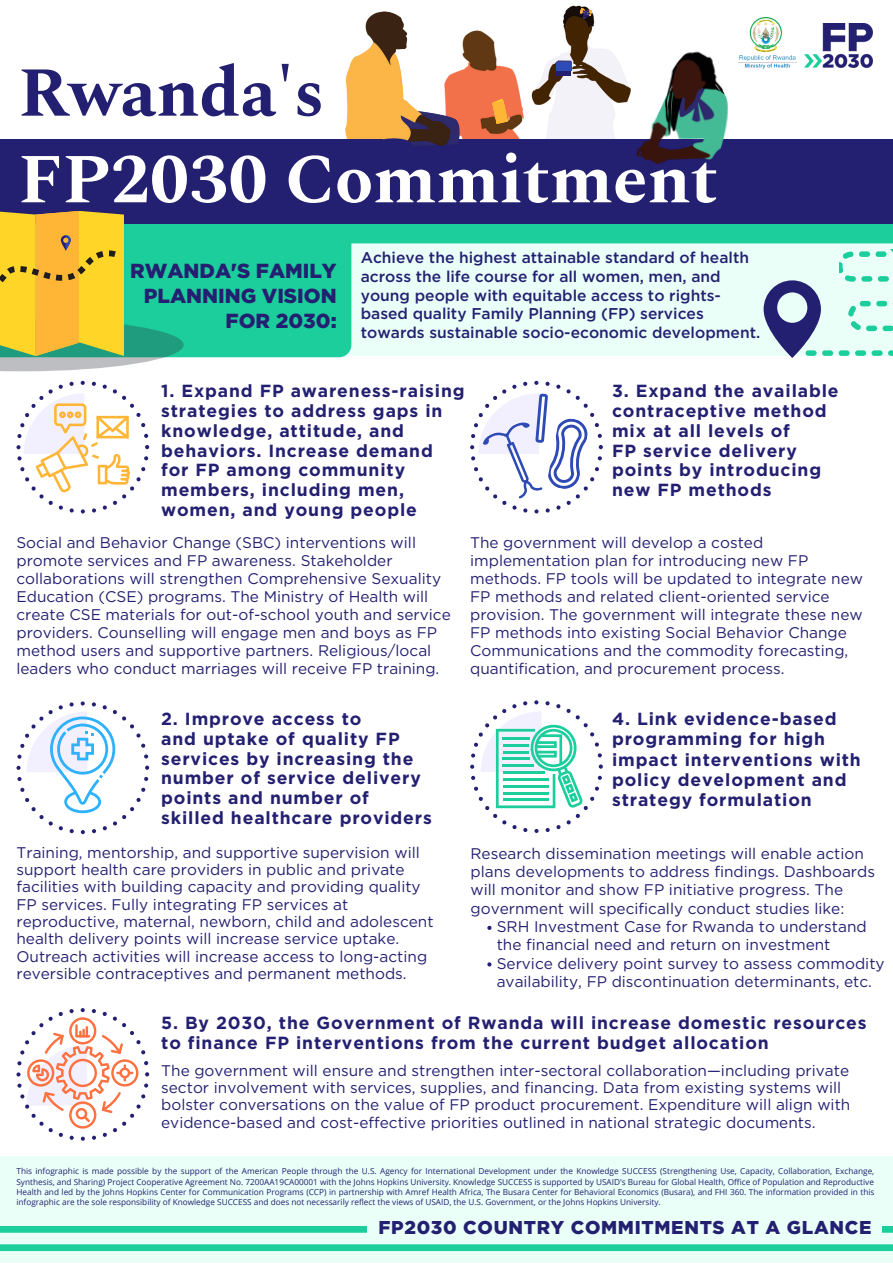
<style>
.page{position:relative;width:893px;height:1264px;background:#fff}
.page>*{position:absolute;margin:0;border:0;box-sizing:border-box;transform-origin:0 0}
.t1{font:700 69.9px "Spectral";color:#fff}
.t2{font:700 69.9px "Spectral";color:#242071}
.t3{font:900 20.25px/24.8px "Gotham";color:#242071;text-align:right}
.t4{font:900 18.6px "Gotham";letter-spacing:.04em;color:#242071}
.t5{font:700 17.55px/19.8px "Gotham";letter-spacing:.05em;color:#242071}
.t6{font:500 15.6px/18.6px "Gotham";color:#242071}
.t7{font:15.45px/18px "Gotham";color:#242071}
.t8{font:8.25px/10.4px "Open Sans";color:#242071;text-align:justify}
</style>
<div class="page">
<div style="left:0;top:233px;width:892px;height:11px;background:#1bce9b"></div>
<div style="left:0;top:243px;width:892px;height:113px;background:#e9fff8"></div>
<div style="left:0;top:1155px;width:892px;height:107px;background:#e9fff8"></div>
<div style="left:0;top:224px;width:892px;height:10px;background:#1bce9b"></div>
<img style="left:345px;top:5px;width:278px;height:134px">
<div style="left:0;top:139px;width:892px;height:84px;background:#242071"></div>
<img style="left:384px;top:5px;width:75px;height:141px">
<svg style="left:0;top:211px;width:351px;height:160px"></svg>
<img style="left:804px;top:24px;width:68px;height:44px">
<svg style="left:763px;top:250px;width:130px;height:108px"></svg>
<div style="left:0;top:1244px;width:892px;height:6px;background:#1bce9b"></div>
<div style="left:0;top:1225px;width:892px;height:7px;background:#1bce9b"></div>
<div style="left:367px;top:1202px;width:514px;height:36px;background:#ebfff9"></div>
<svg style="left:369px;top:123px;width:50px;height:23px"></svg>
<img style="left:749px;top:17px;width:48px;height:51px">
<img style="left:623px;top:48px;width:166px;height:117px">
<svg style="left:579px;top:7px;width:13px;height:12px"></svg>
<svg style="left:491px;top:98px;width:17px;height:26px"></svg>
<div style="left:556px;top:63px;width:15px;height:13px;background:#242071"></div>
<div style="left:556px;top:62px;width:15px;height:9px;background:#2e4ab5"></div>
<svg style="left:556px;top:60px;width:15px;height:2px"></svg>
<svg style="left:16px;top:381px;width:133px;height:132px"></svg>
<svg style="left:470px;top:700px;width:132px;height:133px"></svg>
<svg style="left:16px;top:701px;width:133px;height:133px"></svg>
<svg style="left:16px;top:1008px;width:133px;height:132px"></svg>
<svg style="left:470px;top:381px;width:132px;height:132px"></svg>
<svg style="left:487px;top:925px;width:4px;height:4px"></svg>
<svg style="left:487px;top:962px;width:4px;height:4px"></svg>
<h1 class="t2" style="left:18px;top:42px;width:307px">Rwanda's</h1>
<h1 class="t1" style="left:18px;top:128px;width:700px">FP2030 Commitment</h1>
<h2 class="t3" style="left:130px;top:260px;width:208px">RWANDA'S FAMILY<br>PLANNING VISION<br>FOR 2030:</h2>
<p class="t6" style="left:361px;top:249px;width:401px">Achieve the highest attainable standard of health across the life course for all women, men, and young people with equitable access to rights&shy;based quality Family Planning (FP) services towards sustainable socio-economic development.</p>
<p class="t5" style="left:161px;top:382px;width:305px">1. Expand FP awareness-raising strategies to address gaps in knowledge, attitude, and behaviors. Increase demand<br>for FP among community members, including men, women, and young people</p>
<p class="t5" style="left:612px;top:382px;width:228px">3. Expand the available contraceptive method mix at all levels of<br>FP service delivery points by introducing new FP methods</p>
<p class="t7" style="left:16px;top:534px;width:436px">Social and Behavior Change (SBC) interventions will promote services and FP awareness. Stakeholder collaborations will strengthen Comprehensive Sexuality Education (CSE) programs. The Ministry of Health will create CSE materials for out-of-school youth and service providers. Counselling will engage men and boys as FP method users and supportive partners. Religious/local leaders who conduct marriages will receive FP training.</p>
<p class="t5" style="left:161px;top:710px;width:272px">2. Improve access to<br>and uptake of quality FP services by increasing the number of service delivery points and number of skilled healthcare providers</p>
<p class="t7" style="left:16px;top:844px;width:418px;line-height:17.2px">Training, mentorship, and supportive supervision will support health care providers in public and private facilities with building capacity and providing quality FP services. Fully integrating FP services at reproductive, maternal, newborn, child and adolescent health delivery points will increase service uptake.<br>Outreach activities will increase access to long-acting reversible contraceptives and permanent methods.</p>
<p class="t7" style="left:470px;top:534px;width:394px">The government will develop a costed implementation plan for introducing new FP methods. FP tools will be updated to integrate new FP methods and related client-oriented service provision. The government will integrate these new FP methods into existing Social Behavior Change Communications and the commodity forecasting, quantification, and procurement process.</p>
<p class="t5" style="left:612px;top:709px;width:250px;line-height:20.2px">4. Link evidence-based programming for high impact interventions with policy development and strategy formulation</p>
<p class="t7" style="left:470px;top:845px;width:406px">Research dissemination meetings will enable action plans developments to address findings. Dashboards will monitor and show FP initiative progress. The government will specifically conduct studies like:</p>
<p class="t7" style="left:496px;top:918px;width:389px">SRH Investment Case for Rwanda to understand the financial need and return on investment Service delivery point survey to assess commodity availability, FP discontinuation determinants, etc.</p>
<p class="t5" style="left:161px;top:1013px;width:707px">5. By 2030, the Government of Rwanda will increase domestic resources to finance FP interventions from the current budget allocation</p>
<p class="t7" style="left:161px;top:1062px;width:690px;line-height:17.2px">The government will ensure and strengthen inter-sectoral collaboration—including private sector involvement with services, supplies, and financing. Data from existing systems will bolster conversations on the value of FP product procurement. Expenditure will align with evidence-based and cost-effective priorities outlined in national strategic documents.</p>
<p class="t8" style="left:16px;top:1165px;width:859px">This infographic is made possible by the support of the American People through the U.S. Agency for International Development under the Knowledge SUCCESS (Strengthening Use, Capacity, Collaboration, Exchange, Synthesis, and Sharing) Project Cooperative Agreement No. 7200AA19CA00001 with the Johns Hopkins University. Knowledge SUCCESS is supported by USAID's Bureau for Global Health, Office of Population and Reproductive Health and led by the Johns Hopkins Center for Communication Programs (CCP) in partnership with Amref Health Africa, The Busara Center for Behavioral Economics (Busara), and FHI 360. The information provided in this infographic are the sole responsibility of Knowledge SUCCESS and does not necessarily reflect the views of USAID, the U.S. Government, or the Johns Hopkins University.</p>
<p class="t4" style="left:378px;top:1218px;width:494px">FP2030 COUNTRY COMMITMENTS AT A GLANCE</p>
</div>
